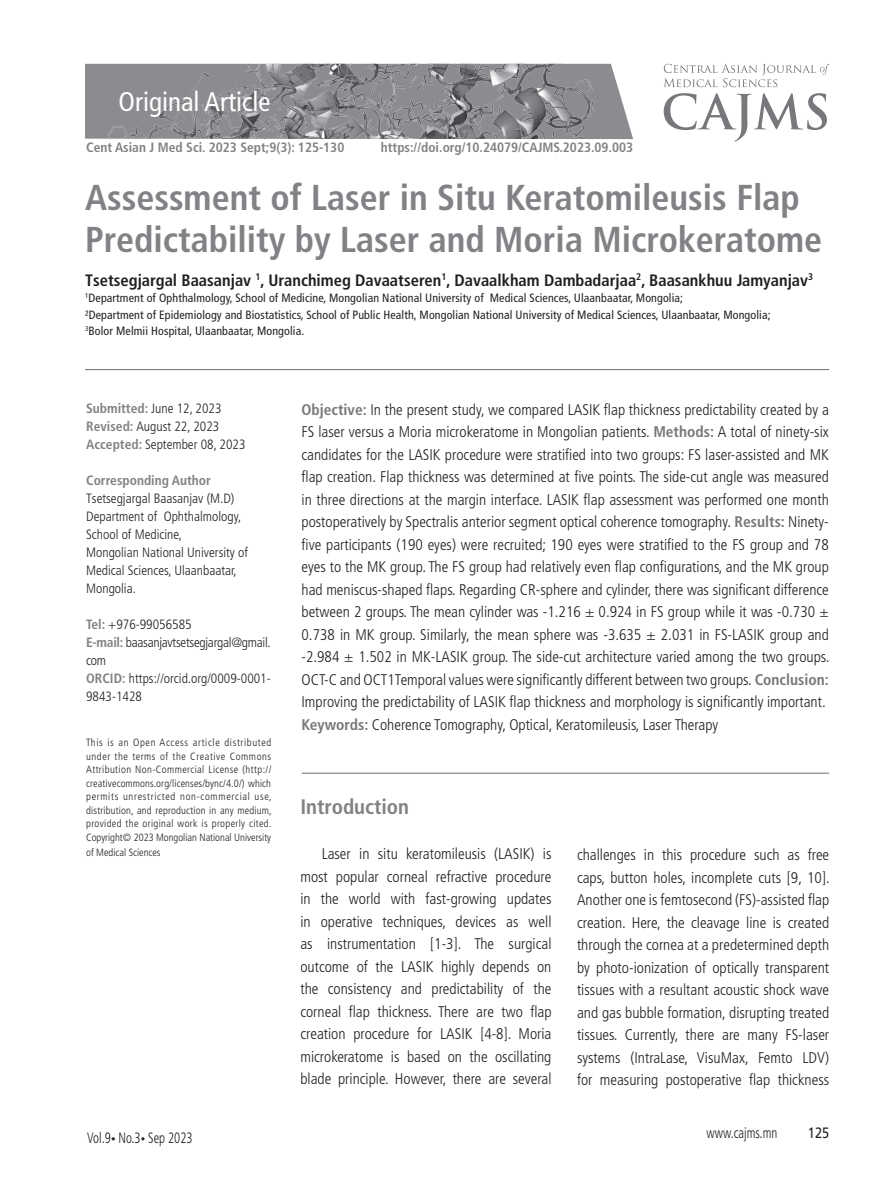
<style>
.page{position:relative;width:893px;height:1191px;background:#fff}
.page>*{position:absolute;margin:0;border:0;box-sizing:border-box;transform-origin:0 0}
.t1{font:700 condensed 36px/42px "Frutiger LT Std";color:#808285}
.t2{font:condensed 27px "Frutiger LT Std";color:#fff}
.t3{font:700 condensed 21px "Frutiger LT Std";color:#808285}
.t4{font:700 condensed 16.5px "Frutiger LT Std";color:#231f20}
.t5{font:300 condensed 15.45px/22.5px "Frutiger LT Std";color:#231f20;text-align:justify}
.t6{font:300 condensed 15px "Frutiger LT Std";color:#231f20;scale:.85 1}
.t7{font:15px "Frutiger LT Std";color:#231f20;scale:.85 1}
.t8{font:300 condensed 13.5px/18px "Frutiger LT Std";color:#231f20}
.t9{font:700 condensed 13.5px "Frutiger LT Std";color:#808285}
.t10{font:300 condensed 13.5px/18px "Frutiger LT Std";letter-spacing:-.02em;color:#231f20}
.t11{font:condensed 12px "Frutiger LT Std";letter-spacing:.01em;color:#231f20}
.t12{font:300 condensed 10.5px/13.5px "Frutiger LT Std";letter-spacing:-.005em;color:#231f20;text-align:justify}
.s1{font-weight:700;color:#808285}
.s2{font-weight:700;font-size:9px}
.s3{font-weight:700;color:#76787b}
</style>
<div class="page">
<img style="left:85px;top:64px;width:548px;height:75px">
<hr style="left:85px;top:369px;width:744px;height:1px;background:#6c6d70">
<hr style="left:302px;top:773px;width:527px;height:1px;background:#6c6d70">
<svg style="left:664px;top:64px;width:165px;height:23px"></svg>
<svg style="left:664px;top:93px;width:163px;height:48px"></svg>
<p class="t2" style="left:119px;top:86px;width:153px">Original Article</p>
<p class="t9" style="left:86px;top:139px;width:260px">Cent Asian J Med Sci. 2023 Sept;9(3): 125-130</p>
<p class="t9" style="left:381px;top:139px;width:254px">https://doi.org/10.24079/CAJMS.2023.09.003</p>
<p class="t1" style="left:85px;top:176px;width:738px">Assessment of Laser in Situ Keratomileusis Flap<br>Predictability by Laser and Moria Microkeratome</p>
<p class="t4" style="left:85px;top:270px;width:729px">Tsetsegjargal Baasanjav <sup>1</sup>, Uranchimeg Davaatseren<sup>1</sup>, Davaalkham Dambadarjaa<sup>2</sup>, Baasankhuu Jamyanjav<sup>3</sup></p>
<p class="t11" style="left:85px;top:291px;width:599px"><sup>1</sup>Department of Ophthalmology, School of Medicine, Mongolian National University of Medical Sciences, Ulaanbaatar, Mongolia;</p>
<p class="t11" style="left:85px;top:308px;width:687px">2Department of Epidemiology and Biostatistics, School of Public Health, Mongolian National University of Medical Sciences, Ulaanbaatar, Mongolia;</p>
<p class="t11" style="left:85px;top:324px;width:221px"><sup>3</sup>Bolor Melmii Hospital, Ulaanbaatar, Mongolia.</p>
<p class="t8" style="left:86px;top:400px;width:137px"><span class="s1">Submitted:</span> June 12, 2023</p>
<p class="t8" style="left:86px;top:418px;width:135px"><span class="s1">Revised:</span> August 22, 2023</p>
<p class="t8" style="left:86px;top:436px;width:161px"><span class="s1">Accepted:</span> September 08, 2023</p>
<p class="t9" style="left:86px;top:473px;width:126px">Corresponding Author</p>
<p class="t8" style="left:86px;top:490px;width:150px">Tsetsegjargal Baasanjav (M.D)</p>
<p class="t8" style="left:86px;top:508px;width:157px">Department of Ophthalmology,<br>School of Medicine,</p>
<p class="t8" style="left:86px;top:544px;width:163px">Mongolian National University of<br>Medical Sciences, Ulaanbaatar,<br>Mongolia.</p>
<p class="t8" style="left:86px;top:616px;width:107px"><span class="s1">Tel:</span> +976-99056585</p>
<p class="t10" style="left:86px;top:634px;width:186px"><span class="s1">E-mail:</span> baasanjavtsetsegjargal@gmail. com</p>
<p class="t8" style="left:86px;top:670px;width:186px"><span class="s1">ORCID:</span> https://orcid.org/0009-0001-<br>9843-1428</p>
<p class="t12" style="left:86px;top:736px;width:187px">This is an Open Access article distributed under the terms of the Creative Commons Attribution Non-Commercial License (http:// creativecommons.org/licenses/bync/4.0/) which permits unrestricted non-commercial use, distribution, and reproduction in any medium, provided the original work is properly cited.<br>Copyright© 2023 Mongolian National University</p>
<p class="t12" style="left:86px;top:845px;width:76px">of Medical Sciences</p>
<p class="t6" style="left:87px;top:1129px;width:126px">Vol.9<span class="s2">•</span> No.3<span class="s2">•</span> Sep 2023</p>
<p class="t5" style="left:302px;top:398px;width:529px"><span class="s3">Objective:</span> In the present study, we compared LASIK flap thickness predictability created by a FS laser versus a Moria microkeratome in Mongolian patients. <span class="s3">Methods:</span> A total of ninety-six candidates for the LASIK procedure were stratified into two groups: FS laser-assisted and MK flap creation. Flap thickness was determined at five points. The side-cut angle was measured in three directions at the margin interface. LASIK flap assessment was performed one month postoperatively by Spectralis anterior segment optical coherence tomography. <span class="s3">Results:</span> Ninety&shy;five participants (190 eyes) were recruited; 190 eyes were stratified to the FS group and 78 eyes to the MK group. The FS group had relatively even flap configurations, and the MK group had meniscus-shaped flaps. Regarding CR-sphere and cylinder, there was significant difference between 2 groups. The mean cylinder was -1.216 ± 0.924 in FS group while it was -0.730 ± 0.738 in MK group. Similarly, the mean sphere was -3.635 ± 2.031 in FS-LASIK group and -2.984 ± 1.502 in MK-LASIK group. The side-cut architecture varied among the two groups.<br>OCT-C and OCT1Temporal values were significantly different between two groups. <span class="s3">Conclusion:<br></span>Improving the predictability of LASIK flap thickness and morphology is significantly important.</p>
<p class="t5" style="left:302px;top:713px;width:418px"><span class="s3">Keywords:</span> Coherence Tomography, Optical, Keratomileusis, Laser Therapy</p>
<p class="t3" style="left:300px;top:794px;width:110px">Introduction</p>
<p class="t5" style="left:300px;top:842px;width:253px;text-indent:21px">Laser in situ keratomileusis (LASIK) is most popular corneal refractive procedure in the world with fast-growing updates in operative techniques, devices as well as instrumentation [1-3]. The surgical outcome of the LASIK highly depends on the consistency and predictability of the corneal flap thickness. There are two flap creation procedure for LASIK [4-8]. Moria microkeratome is based on the oscillating blade principle. However, there are several</p>
<p class="t5" style="left:577px;top:843px;width:254px">challenges in this procedure such as free caps, button holes, incomplete cuts [9, 10].<br>Another one is femtosecond (FS)-assisted flap creation. Here, the cleavage line is created through the cornea at a predetermined depth by photo-ionization of optically transparent tissues with a resultant acoustic shock wave and gas bubble formation, disrupting treated tissues. Currently, there are many FS-laser systems (IntraLase, VisuMax, Femto LDV) for measuring postoperative flap thickness</p>
<p class="t6" style="left:707px;top:1124px;width:85px">www.cajms.mn</p>
<p class="t7" style="left:808px;top:1124px;width:27px">125</p>
</div>
